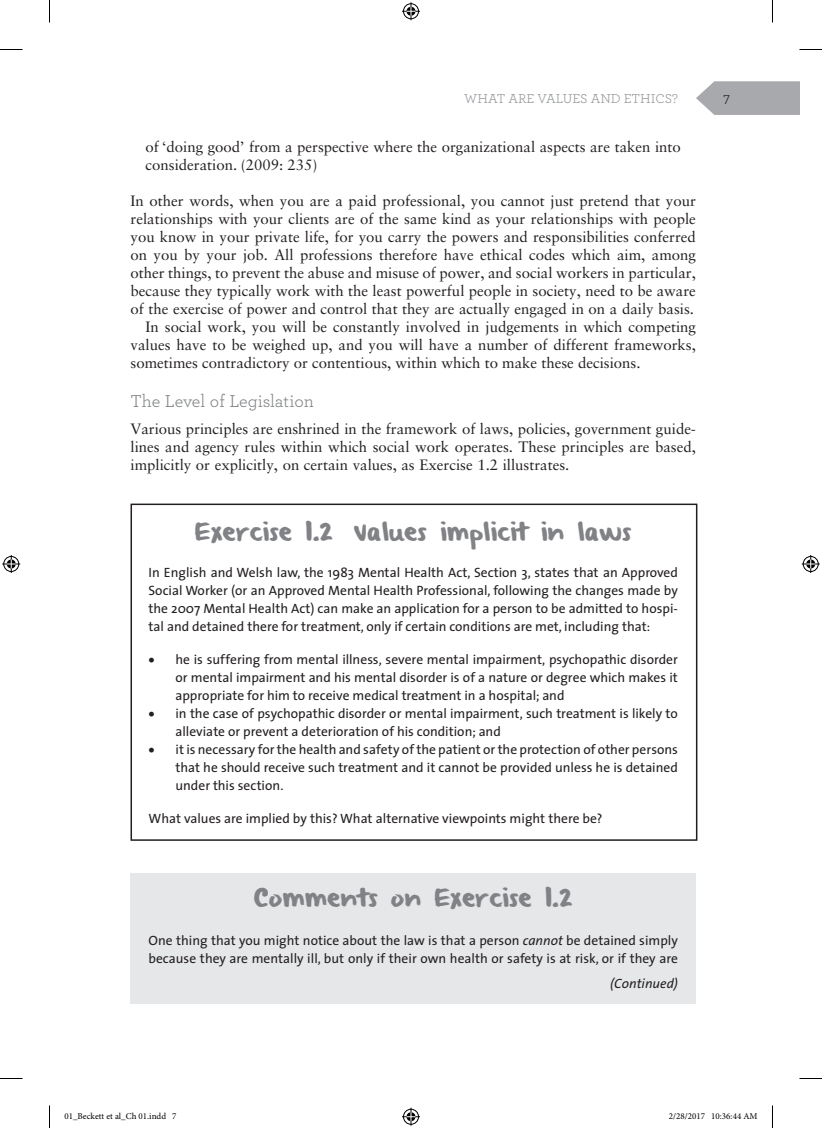
<style>
.page{position:relative;width:822px;height:1128px;background:#fff}
.page>*{position:absolute;margin:0;border:0;box-sizing:border-box;transform-origin:0 0}
.BX2_T{font:21px "From Where You Are";color:#808285}
.BX3_T{font:21px "From Where You Are";color:#808285}
.t1{font:18px "Archer";color:#808285}
.FL{font:15px/18px "Sabon LT Std";color:#231f20;text-align:justify}
.TEXT{font:15px/18px "Sabon LT Std";color:#231f20;text-align:justify}
.TEXT_IND{font:15px/18px "Sabon LT Std";color:#231f20;text-align:justify}
.EX{font:15px/18px "Sabon LT Std";color:#231f20}
.BX2_TEXT{font:13.5px/18px "The Sans";color:#231f20;text-align:justify}
.BX3_TEXT{font:13.5px/18px "The Sans";color:#231f20}
.BX2_FL{font:13.5px "The Sans";color:#231f20}
.t2{font:13.5px "Archer";color:#939598}
.BX3_TEXT-2{font:italic 13.5px "The Sans B5 Plain";color:#231f20}
.t3{font:13.5px "Archer";color:#231f20}
.t4{font:9px "Minion Pro";color:#000}
.s1{font-family:"The Sans B5 Plain";font-style:italic}
</style>
<div class="page">
<svg style="left:696px;top:81px;width:103px;height:34px;background:#b0b1b5"></svg>
<div style="left:130px;top:874px;width:566px;height:130px;background:#e6e7e9"></div>
<div style="left:130px;top:504px;width:567px;height:337px;border:2px solid #231f20"></div>
<svg style="left:0;top:49px;width:22px;height:1px"></svg>
<svg style="left:799px;top:49px;width:23px;height:1px"></svg>
<svg style="left:0;top:1078px;width:22px;height:1px"></svg>
<svg style="left:799px;top:1078px;width:23px;height:1px"></svg>
<svg style="left:49px;top:0;width:1px;height:22px"></svg>
<svg style="left:49px;top:1105px;width:1px;height:23px"></svg>
<svg style="left:772px;top:0;width:1px;height:22px"></svg>
<svg style="left:772px;top:1105px;width:1px;height:23px"></svg>
<svg style="left:402px;top:2px;width:18px;height:18px"></svg>
<svg style="left:402px;top:1108px;width:18px;height:18px"></svg>
<svg style="left:2px;top:555px;width:18px;height:18px"></svg>
<svg style="left:802px;top:555px;width:18px;height:18px"></svg>
<p class="t2" style="left:464px;top:89px;width:215px">What Are Values And Ethics?</p>
<p class="t3" style="left:723px;top:90px;width:8px">7</p>
<p class="EX" style="left:146px;top:138px;width:537px">of ‘doing good’ from a perspective where the organizational aspects are taken into consideration. (2009: 235)</p>
<p class="FL" style="left:130px;top:192px;width:567px">In other words, when you are a paid professional, you cannot just pretend that your relationships with your clients are of the same kind as your relationships with people you know in your private life, for you carry the powers and responsibilities conferred on you by your job. All professions therefore have ethical codes which aim, among other things, to prevent the abuse and misuse of power, and social workers in particular, because they typically work with the least powerful people in society, need to be aware of the exercise of power and control that they are actually engaged in on a daily basis.</p>
<p class="TEXT_IND" style="left:130px;top:318px;width:567px;text-indent:15px">In social work, you will be constantly involved in judgements in which competing values have to be weighed up, and you will have a number of different frameworks, sometimes contradictory or contentious, within which to make these decisions.</p>
<h2 class="t1" style="left:130px;top:389px;width:185px">The Level of Legislation</h2>
<p class="TEXT" style="left:130px;top:420px;width:567px">Various principles are enshrined in the framework of laws, policies, government guide&shy;lines and agency rules within which social work operates. These principles are based, implicitly or explicitly, on certain values, as Exercise 1.2 illustrates.</p>
<p class="BX2_T" style="left:195px;top:521px;width:439px">Exercise 1.2 Values implicit in laws</p>
<p class="BX2_TEXT" style="left:148px;top:563px;width:531px">In English and Welsh law, the 1983 Mental Health Act, Section 3, states that an Approved Social Worker (or an Approved Mental Health Professional, following the changes made by the 2007 Mental Health Act) can make an application for a person to be admitted to hospi&shy;tal and detained there for treatment, only if certain conditions are met, including that:</p>
<p class="BX2_TEXT" style="left:176px;top:650px;width:504px;text-indent:-27px">• he is suffering from mental illness, severe mental impairment, psychopathic disorder or mental impairment and his mental disorder is of a nature or degree which makes it appropriate for him to receive medical treatment in a hospital; and</p>
<p class="BX2_TEXT" style="left:176px;top:704px;width:504px;text-indent:-27px">• in the case of psychopathic disorder or mental impairment, such treatment is likely to alleviate or prevent a deterioration of his condition; and</p>
<p class="BX2_TEXT" style="left:176px;top:740px;width:504px;text-indent:-27px">• it is necessary for the health and safety of the patient or the protection of other persons that he should receive such treatment and it cannot be provided unless he is detained under this section.</p>
<p class="BX2_FL" style="left:148px;top:807px;width:456px">What values are implied by this? What alternative viewpoints might there be?</p>
<p class="BX3_T" style="left:254px;top:888px;width:320px">Comments on Exercise 1.2</p>
<p class="BX3_TEXT" style="left:148px;top:931px;width:531px">One thing that you might notice about the law is that a person <span class="s1">cannot</span> be detained simply because they are mentally ill, but only if their own health or safety is at risk, or if they are</p>
<p class="BX3_TEXT-2" style="left:610px;top:977px;width:69px">(Continued)</p>
<p class="t4" style="left:64px;top:1110px;width:114px">01_Beckett et al_Ch 01.indd 7</p>
<p class="t4" style="left:669px;top:1110px;width:90px">2/28/2017 10:36:44 AM</p>
</div>
